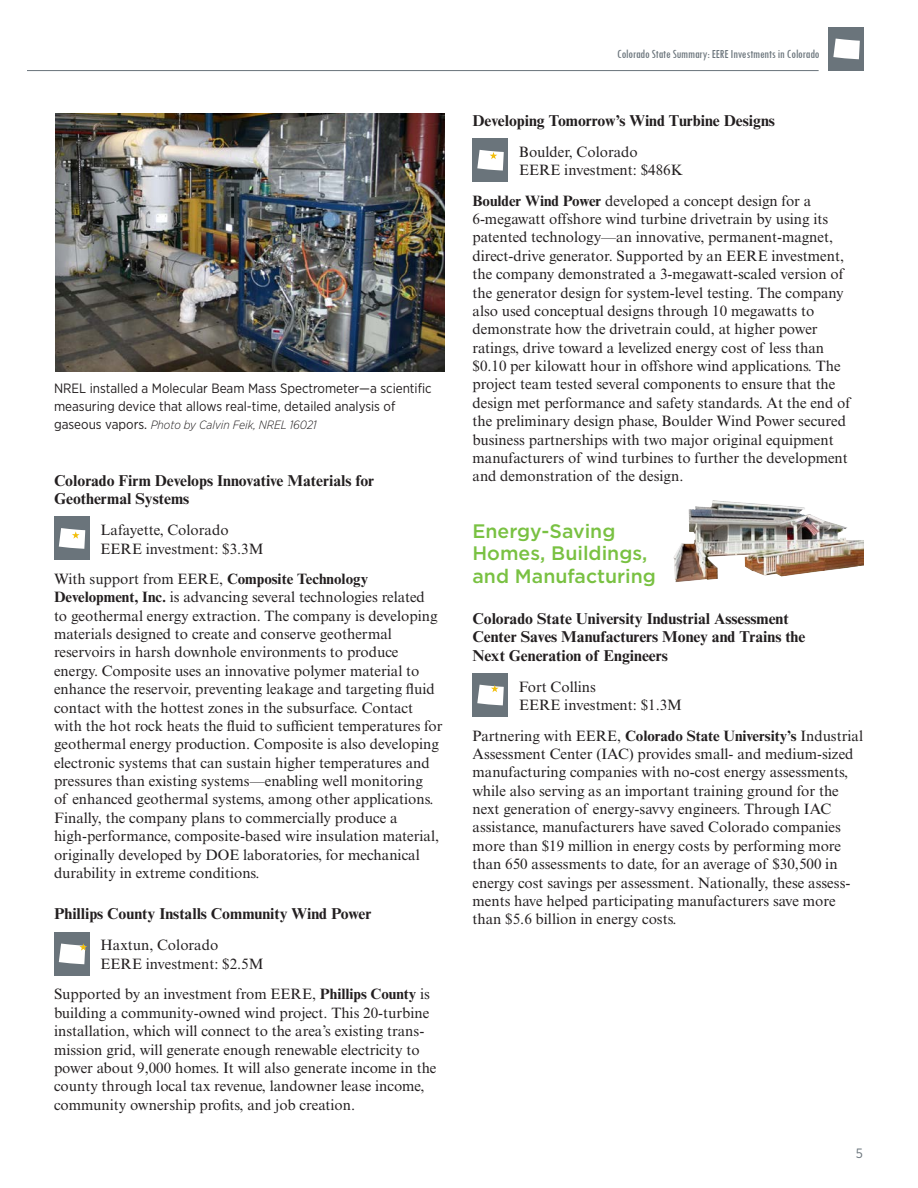
<style>
.page{position:relative;width:918px;height:1188px;background:#fff}
.page>*{position:absolute;margin:0;border:0;box-sizing:border-box;transform-origin:0 0}
.t1{font:500 19.5px/22.5px "Gotham";color:#79c142}
.t2{font:700 15.75px/18.5px "Times New Roman MT Std";color:#231f20}
.t3{font:15px/18.3px "Times New Roman MT Std";color:#231f20}
.t4{font:13.5px/17.7px "Gotham Narrow";color:#231f20}
.t5{font:13.5px "Gotham Narrow";color:#6a747b}
.t6{font:condensed 12.75px "Tw Cen";letter-spacing:-.01em;color:#6a747b}
.t7{font:italic 300 12px "Gotham Narrow";color:#231f20}
.s1{font-weight:400;font-style:normal;font-size:13.5px}
.s2{font-weight:700}
</style>
<div class="page">
<hr style="left:27px;top:70px;width:792px;height:1px;background:#6a747b">
<div style="left:829px;top:27px;width:35px;height:44px;background:#6a747b"></div>
<svg style="left:833px;top:39px;width:27px;height:20px"></svg>
<img style="left:55px;top:113px;width:389px;height:259px">
<div style="left:54px;top:517px;width:35px;height:43px;background:#6a747b"></div>
<svg style="left:59px;top:528px;width:26px;height:21px"></svg>
<div style="left:54px;top:932px;width:35px;height:44px;background:#6a747b"></div>
<svg style="left:59px;top:943px;width:28px;height:21px"></svg>
<div style="left:472px;top:138px;width:36px;height:44px;background:#6a747b"></div>
<svg style="left:477px;top:150px;width:27px;height:21px"></svg>
<div style="left:472px;top:673px;width:36px;height:44px;background:#6a747b"></div>
<svg style="left:477px;top:685px;width:27px;height:20px"></svg>
<img style="left:673px;top:500px;width:191px;height:82px">
<p class="t4" style="left:54px;top:379px;width:379px">NREL installed a Molecular Beam Mass Spectrometer—a scientific measuring device that allows real-time, detailed analysis of</p>
<p class="t7" style="left:54px;top:417px;width:264px"><span class="s1">gaseous vapors.</span> Photo by Calvin Feik, NREL 16021</p>
<p class="t2" style="left:54px;top:471px;width:322px">Colorado Firm Develops Innovative Materials for<br>Geothermal Systems</p>
<p class="t3" style="left:100px;top:520px;width:165px;line-height:18.8px">Lafayette, Colorado<br>EERE investment: $3.3M</p>
<p class="t3" style="left:54px;top:570px;width:390px">With support from EERE, <span class="s2">Composite Technology Development, Inc.</span> is advancing several technologies related<br>to geothermal energy extraction. The company is developing materials designed to create and conserve geothermal reservoirs in harsh downhole environments to produce energy. Composite uses an innovative polymer material to enhance the reservoir, preventing leakage and targeting fluid contact with the hottest zones in the subsurface. Contact with the hot rock heats the fluid to sufficient temperatures for geothermal energy production. Composite is also developing electronic systems that can sustain higher temperatures and pressures than existing systems—enabling well monitoring<br>of enhanced geothermal systems, among other applications.<br>Finally, the company plans to commercially produce a high-performance, composite-based wire insulation material, originally developed by DOE laboratories, for mechanical durability in extreme conditions.</p>
<p class="t2" style="left:54px;top:905px;width:319px">Phillips County Installs Community Wind Power</p>
<p class="t3" style="left:100px;top:936px;width:165px;line-height:18.8px">Haxtun, Colorado<br>EERE investment: $2.5M</p>
<p class="t3" style="left:54px;top:985px;width:384px">Supported by an investment from EERE, <span class="s2">Phillips County</span> is building a community-owned wind project. This 20-turbine installation, which will connect to the area’s existing trans&shy;mission grid, will generate enough renewable electricity to power about 9,000 homes. It will also generate income in the county through local tax revenue, landowner lease income, community ownership profits, and job creation.</p>
<p class="t6" style="left:617px;top:46px;width:204px">Colorado State Summary: EERE Investments in Colorado</p>
<p class="t2" style="left:472px;top:111px;width:304px">Developing Tomorrow’s Wind Turbine Designs</p>
<p class="t3" style="left:519px;top:142px;width:166px;line-height:18.8px">Boulder, Colorado<br>EERE investment: $486K</p>
<p class="t3" style="left:472px;top:191px;width:380px"><span class="s2">Boulder Wind Power</span> developed a concept design for a 6-megawatt offshore wind turbine drivetrain by using its patented technology—an innovative, permanent-magnet, direct-drive generator. Supported by an EERE investment, the company demonstrated a 3-megawatt-scaled version of the generator design for system-level testing. The company also used conceptual designs through 10 megawatts to demonstrate how the drivetrain could, at higher power ratings, drive toward a levelized energy cost of less than $0.10 per kilowatt hour in offshore wind applications. The project team tested several components to ensure that the design met performance and safety standards. At the end of the preliminary design phase, Boulder Wind Power secured business partnerships with two major original equipment manufacturers of wind turbines to further the development and demonstration of the design.</p>
<h1 class="t1" style="left:472px;top:519px;width:185px">Energy-Saving<br>Homes, Buildings, and Manufacturing</h1>
<p class="t2" style="left:472px;top:609px;width:334px">Colorado State University Industrial Assessment<br>Center Saves Manufacturers Money and Trains the<br>Next Generation of Engineers</p>
<p class="t3" style="left:519px;top:677px;width:165px;line-height:18.8px">Fort Collins<br>EERE investment: $1.3M</p>
<p class="t3" style="left:472px;top:726px;width:392px">Partnering with EERE, <span class="s2">Colorado State University’s</span> Industrial Assessment Center (IAC) provides small- and medium-sized manufacturing companies with no-cost energy assessments, while also serving as an important training ground for the next generation of energy-savvy engineers. Through IAC assistance, manufacturers have saved Colorado companies more than $19 million in energy costs by performing more than 650 assessments to date, for an average of $30,500 in energy cost savings per assessment. Nationally, these assess&shy;ments have helped participating manufacturers save more than $5.6 billion in energy costs.</p>
<p class="t5" style="left:856px;top:1145px;width:9px">5</p>
</div>
